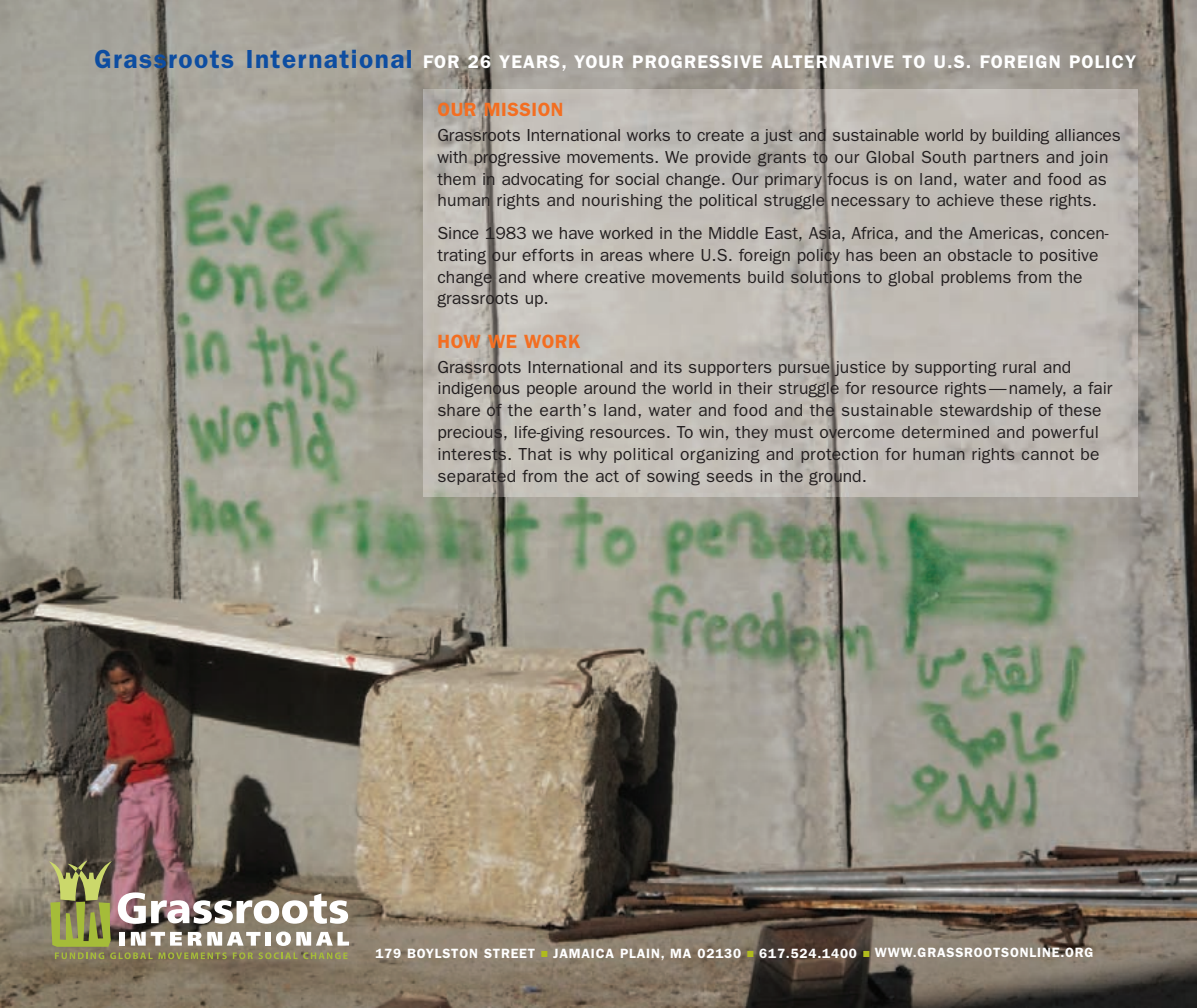
<style>
.page{position:relative;width:1197px;height:1008px;background:#fff}
.page>*{position:absolute;margin:0;border:0;box-sizing:border-box;transform-origin:0 0}
.t1{font:600 19.25px "Franklin Gothic";letter-spacing:.025em;color:#f36e21}
.t2{font:600 18.38px "Franklin Gothic";letter-spacing:.06em;color:#fff}
.t3{font:17.5px/21.9px "Franklin Gothic";color:#231f20}
.t4{font:600 13.47px "Franklin Gothic";letter-spacing:.06em;color:#fff}
.s1{font-size:26.25px;color:#0d4da1}
.s2{color:#b0bb1d}
</style>
<div class="page">
<img style="left:0;top:0;width:1197px;height:1008px">
<svg style="left:49px;top:860px;width:300px;height:99px;background:#8e866f"></svg>
<img style="left:424px;top:89px;width:714px;height:407px">
<p class="t2" style="left:94px;top:55px;width:1043px"><span class="s1">Grassroots International</span> FOR 26 YEARS, YOUR PROGRESSIVE ALTERNATIVE TO U.S. FOREIGN POLICY</p>
<p class="t1" style="left:438px;top:103px;width:128px">OUR MISSION</p>
<p class="t3" style="left:438px;top:124px;width:685px">Grassroots International works to create a just and sustainable world by building alliances with progressive movements. We provide grants to our Global South partners and join them in advocating for social change. Our primary focus is on land, water and food as human rights and nourishing the political struggle necessary to achieve these rights.</p>
<p class="t3" style="left:438px;top:222px;width:673px">Since 1983 we have worked in the Middle East, Asia, Africa, and the Americas, concen&shy;trating our efforts in areas where U.S. foreign policy has been an obstacle to positive change and where creative movements build solutions to global problems from the grassroots up.</p>
<p class="t1" style="left:438px;top:335px;width:144px">HOW WE WORK</p>
<p class="t3" style="left:438px;top:356px;width:677px">Grassroots International and its supporters pursue justice by supporting rural and indigenous people around the world in their struggle for resource rights—namely, a fair share of the earth’s land, water and food and the sustainable stewardship of these precious, life-giving resources. To win, they must overcome determined and powerful interests. That is why political organizing and protection for human rights cannot be separated from the act of sowing seeds in the ground.</p>
<p class="t4" style="left:375px;top:949px;width:720px">179 BOYLSTON STREET <span class="s2">■</span> JAMAICA PLAIN, MA 02130 <span class="s2">■</span> 617.524.1400 <span class="s2">■</span> WWW.GRASSROOTSONLINE.ORG</p>
</div>
